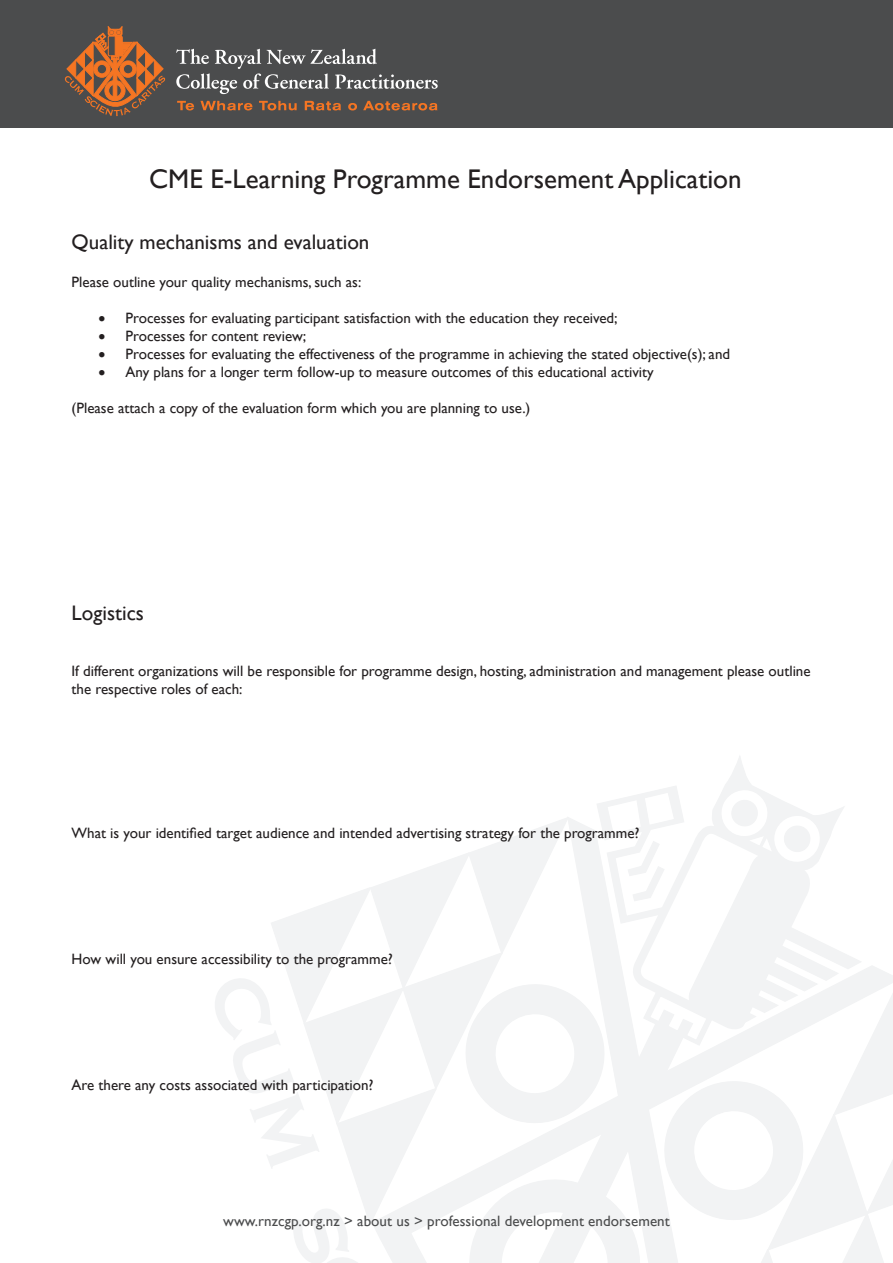
<style>
.page{position:relative;width:893px;height:1263px;background:#fff}
.page>*{position:absolute;margin:0;border:0;box-sizing:border-box;transform-origin:0 0}
.Heading_1{font:27px "Gill Sans";color:#231f20}
.Heading_4{font:21px "Gill Sans";color:#231f20}
.t1{font:15px/18px "Gill Sans";color:#231f20}
.t2{font:15px "Gill Sans";letter-spacing:.005em;color:#4b4c4d}
</style>
<div class="page">
<div style="left:0;top:0;width:893px;height:128px;background:#4b4c4d"></div>
<svg style="left:215px;top:756px;width:678px;height:507px"></svg>
<svg style="left:176px;top:49px;width:262px;height:45px"></svg>
<svg style="left:65px;top:27px;width:100px;height:89px"></svg>
<svg style="left:177px;top:101px;width:17px;height:9px"></svg>
<svg style="left:200px;top:101px;width:52px;height:9px"></svg>
<svg style="left:259px;top:101px;width:38px;height:9px"></svg>
<svg style="left:305px;top:101px;width:36px;height:9px"></svg>
<svg style="left:348px;top:103px;width:9px;height:7px"></svg>
<svg style="left:363px;top:101px;width:74px;height:9px"></svg>
<p class="Heading_1" style="left:149px;top:164px;width:594px">CME E-Learning Programme Endorsement Application</p>
<p class="Heading_4" style="left:72px;top:230px;width:299px">Quality mechanisms and evaluation</p>
<p class="t1" style="left:72px;top:273px;width:291px">Please outline your quality mechanisms, such as:</p>
<p class="t1" style="left:99px;top:309px;width:521px">• Processes for evaluating participant satisfaction with the education they received;</p>
<p class="t1" style="left:99px;top:327px;width:209px">• Processes for content review;</p>
<p class="t1" style="left:99px;top:345px;width:633px">• Processes for evaluating the effectiveness of the programme in achieving the stated objective(s); and</p>
<p class="t1" style="left:99px;top:363px;width:557px">• Any plans for a longer term follow-up to measure outcomes of this educational activity</p>
<p class="t1" style="left:72px;top:399px;width:460px">(Please attach a copy of the evaluation form which you are planning to use.)</p>
<p class="Heading_4" style="left:72px;top:601px;width:74px">Logistics</p>
<p class="t1" style="left:72px;top:662px;width:741px">If different organizations will be responsible for programme design, hosting, administration and management please outline the respective roles of each:</p>
<p class="t1" style="left:72px;top:824px;width:569px">What is your identified target audience and intended advertising strategy for the programme?</p>
<p class="t1" style="left:72px;top:950px;width:323px">How will you ensure accessibility to the programme?</p>
<p class="t1" style="left:72px;top:1076px;width:304px">Are there any costs associated with participation?</p>
<p class="t2" style="left:223px;top:1212px;width:448px">www.rnzcgp.org.nz &gt; about us &gt; professional development endorsement</p>
</div>
